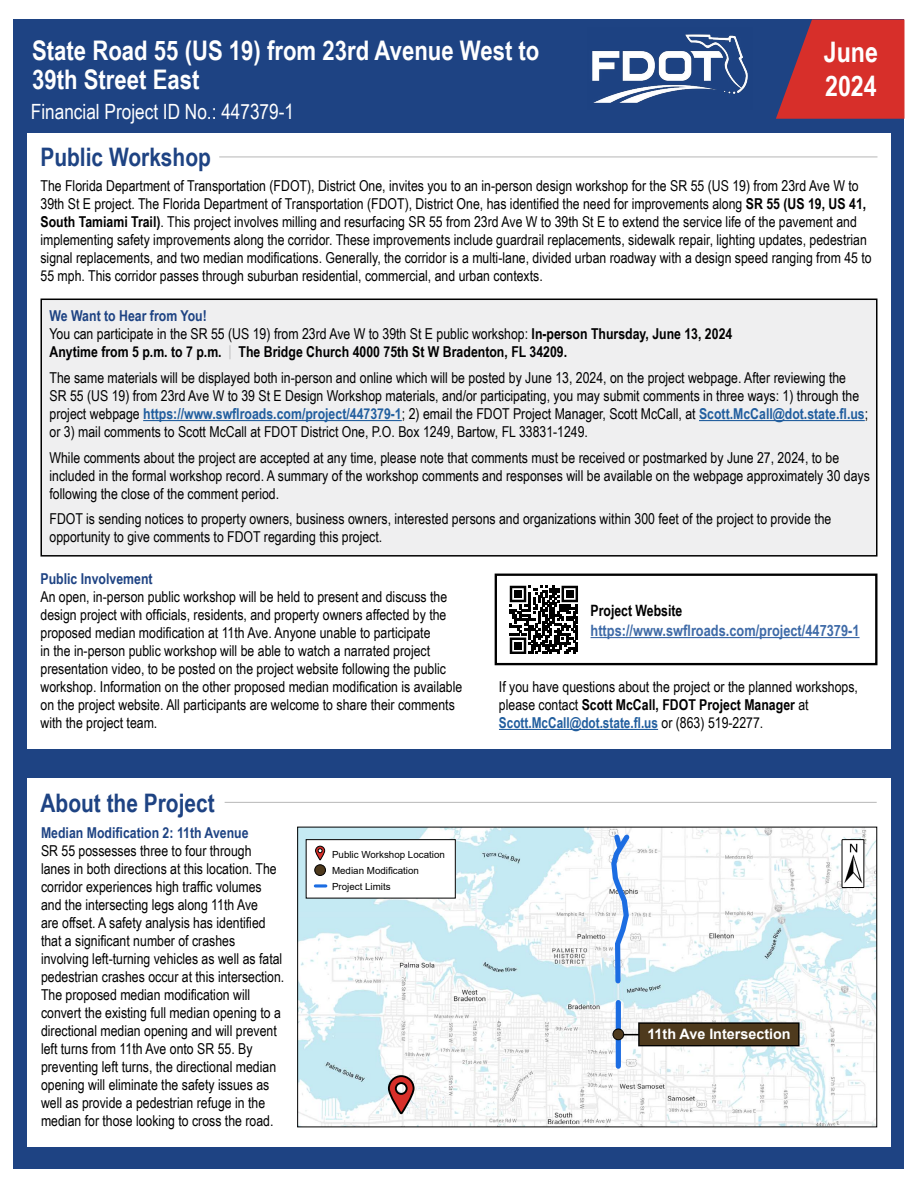
<style>
.page{position:relative;width:918px;height:1188px;background:#fff}
.page>*{position:absolute;margin:0;border:0;box-sizing:border-box;transform-origin:0 0}
.t1{font:700 28.35px/33.9px "Arial Narrow";color:#fff}
.t2{font:700 27px/28.5px "Arial Narrow";color:#fff}
.t3{font:700 25.5px "Arial Narrow";color:#1e4383}
.t4{font:21px "Arial Narrow";color:#fff}
.t5{font:700 15.6px "Arial Narrow";color:#3e6aa7}
.t6{font:700 15.6px "Arial Narrow";color:#000;scale:.96 1}
.t7{font:15px/18px "Arial Narrow";color:#000}
.t8{font:700 15px/18px "Arial Narrow";color:#000}
.t9{font:700 15px "Arial Narrow";color:#1e4383}
.t10{font:700 14.4px "Arial";color:#fff}
.t11{font:9.75px/15.8px "Arial";color:#000}
.s1{font-weight:700}
.s2{color:#1e4383}
.s3{font-weight:400}
.s4{font-weight:400;color:#bfbfbf}
.s5{font-weight:700;color:#215e9e}
</style>
<div class="page">
<div style="left:14px;top:20px;width:890px;height:1149px;background:#1e4383"></div>
<div style="left:27px;top:133px;width:864px;height:1013px;background:#fff"></div>
<hr style="left:225px;top:802px;width:652px;height:1px;background:#bfbfbf">
<svg style="left:776px;top:20px;width:129px;height:99px;background:#bb3137"></svg>
<img style="left:592px;top:34px;width:156px;height:69px">
<hr style="left:219px;top:156px;width:659px;height:1px;background:#bfbfbf">
<div style="left:495px;top:574px;width:382px;height:91px;border:2px solid #000"></div>
<svg style="left:510px;top:586px;width:68px;height:68px"></svg>
<div style="left:514px;top:590px;width:8px;height:8px;background:#000"></div>
<div style="left:566px;top:590px;width:7px;height:8px;background:#000"></div>
<div style="left:514px;top:642px;width:8px;height:7px;background:#000"></div>
<hr style="left:591px;top:637px;width:269px;height:1px;background:#3e6aa7">
<img style="left:299px;top:829px;width:576px;height:296px">
<div style="left:842px;top:840px;width:22px;height:48px;background:#fff"></div>
<img style="left:844px;top:843px;width:18px;height:40px">
<div style="left:842px;top:839px;width:22px;height:49px;border:1px solid #000"></div>
<svg style="left:387px;top:1074px;width:29px;height:42px"></svg>
<div style="left:306px;top:840px;width:149px;height:58px;background:#fff"></div>
<div style="left:306px;top:839px;width:150px;height:59px;border:1px solid #000"></div>
<svg style="left:315px;top:845px;width:10px;height:16px"></svg>
<div style="left:315px;top:865px;width:11px;height:11px;background:#4e3a1d;border-radius:50%"></div>
<div style="left:314px;top:864px;width:12px;height:12px;border:1px solid #000;border-radius:50%"></div>
<svg style="left:315px;top:884px;width:11px;height:4px"></svg>
<hr style="left:618px;top:1034px;width:47px;height:1px;background:#000">
<div style="left:639px;top:1023px;width:160px;height:23px;background:#4e3a1d"></div>
<div style="left:638px;top:1022px;width:162px;height:24px;border:1px solid #000"></div>
<div style="left:616px;top:1003px;width:5px;height:63px;background:#1c6de2"></div>
<svg style="left:609px;top:830px;width:25px;height:156px"></svg>
<div style="left:613px;top:1029px;width:11px;height:11px;background:#4e3a1d;border-radius:50%"></div>
<div style="left:612px;top:1029px;width:12px;height:11px;border:1px solid #000;border-radius:50%"></div>
<div style="left:41px;top:299px;width:836px;height:257px;background:#efeff0"></div>
<div style="left:40px;top:299px;width:838px;height:258px;border:2px solid #000"></div>
<hr style="left:143px;top:420px;width:259px;height:1px;background:#215e9e">
<hr style="left:699px;top:420px;width:166px;height:1px;background:#215e9e">
<hr style="left:499px;top:729px;width:159px;height:1px;background:#215e9e">
<div style="left:14px;top:749px;width:885px;height:29px;background:#1e4383"></div>
<h2 class="t2" style="left:32px;top:35px;width:509px">State Road 55 (US 19) from 23rd Avenue West to<br>39th Street East</h2>
<h3 class="t4" style="left:31px;top:96px;width:265px">Financial Project ID No.: 447379-1</h3>
<h3 class="t3" style="left:40px;top:138px;width:172px">Public Workshop</h3>
<h1 class="t1" style="left:824px;top:34px;width:56px">June<br>2024</h1>
<p class="t7" style="left:40px;top:176px;width:833px">The Florida Department of Transportation (FDOT), District One, invites you to an in-person design workshop for the SR 55 (US 19) from 23rd Ave W to 39th St E project. The Florida Department of Transportation (FDOT), District One, has identified the need for improvements along <span class="s1">SR 55 (US 19, US 41, South Tamiami Trail)</span>. This project involves milling and resurfacing SR 55 from 23rd Ave W to 39th St E to extend the service life of the pavement and implementing safety improvements along the corridor. These improvements include guardrail replacements, sidewalk repair, lighting updates, pedestrian signal replacements, and two median modifications. Generally, the corridor is a multi-lane, divided urban roadway with a design speed ranging from 45 to 55 mph. This corridor passes through suburban residential, commercial, and urban contexts.</p>
<p class="t8" style="left:50px;top:306px;width:684px"><span class="s2">We Want to Hear from You!<br></span><span class="s3">You can participate in the SR 55 (US 19) from 23rd Ave W to 39th St E public workshop:</span> In-person Thursday, June 13, 2024<br>Anytime from 5 p.m. to 7 p.m. <span class="s4">|</span> The Bridge Church 4000 75th St W Bradenton, FL 34209.</p>
<p class="t7" style="left:50px;top:368px;width:820px">The same materials will be displayed both in-person and online which will be posted by June 13, 2024, on the project webpage. After reviewing the<br>SR 55 (US 19) from 23rd Ave W to 39 St E Design Workshop materials, and/or participating, you may submit comments in three ways: 1) through the project webpage <span class="s5">https://www.swflroads.com/project/447379-1</span>; 2) email the FDOT Project Manager, Scott McCall, at <span class="s5">Scott.McCall@dot.state.fl.us</span>; or 3) mail comments to Scott McCall at FDOT District One, P.O. Box 1249, Bartow, FL 33831-1249.</p>
<p class="t7" style="left:50px;top:448px;width:822px">While comments about the project are accepted at any time, please note that comments must be received or postmarked by June 27, 2024, to be included in the formal workshop record. A summary of the workshop comments and responses will be available on the webpage approximately 30 days following the close of the comment period.</p>
<p class="t7" style="left:50px;top:509px;width:783px">FDOT is sending notices to property owners, business owners, interested persons and organizations within 300 feet of the project to provide the opportunity to give comments to FDOT regarding this project.</p>
<p class="t9" style="left:40px;top:567px;width:114px">Public Involvement</p>
<p class="t7" style="left:40px;top:587px;width:423px">An open, in-person public workshop will be held to present and discuss the design project with officials, residents, and property owners affected by the proposed median modification at 11th Ave. Anyone unable to participate<br>in the in-person public workshop will be able to watch a narrated project presentation video, to be posted on the project website following the public workshop. Information on the other proposed median modification is available on the project website. All participants are welcome to share their comments with the project team.</p>
<h3 class="t3" style="left:40px;top:784px;width:176px">About the Project</h3>
<p class="t9" style="left:41px;top:821px;width:209px">Median Modification 2: 11th Avenue</p>
<p class="t7" style="left:41px;top:841px;width:245px">SR 55 possesses three to four through lanes in both directions at this location. The corridor experiences high traffic volumes and the intersecting legs along 11th Ave<br>are offset. A safety analysis has identified that a significant number of crashes involving left-turning vehicles as well as fatal pedestrian crashes occur at this intersection.<br>The proposed median modification will convert the existing full median opening to a directional median opening and will prevent left turns from 11th Ave onto SR 55. By preventing left turns, the directional median opening will eliminate the safety issues as well as provide a pedestrian refuge in the median for those looking to cross the road.</p>
<p class="t11" style="left:332px;top:847px;width:114px">Public Workshop Location<br>Median Modification<br>Project Limits</p>
<p class="t6" style="left:591px;top:598px;width:97px">Project Website</p>
<p class="t5" style="left:591px;top:619px;width:270px">https://www.swflroads.com/project/447379-1</p>
<p class="t7" style="left:499px;top:677px;width:360px">If you have questions about the project or the planned workshops, please contact <span class="s1">Scott McCall, FDOT Project Manager</span> at<br><span class="s5">Scott.McCall@dot.state.fl.us</span> or (863) 519-2277.</p>
<p class="t10" style="left:647px;top:1024px;width:145px">11th Ave Intersection</p>
</div>
